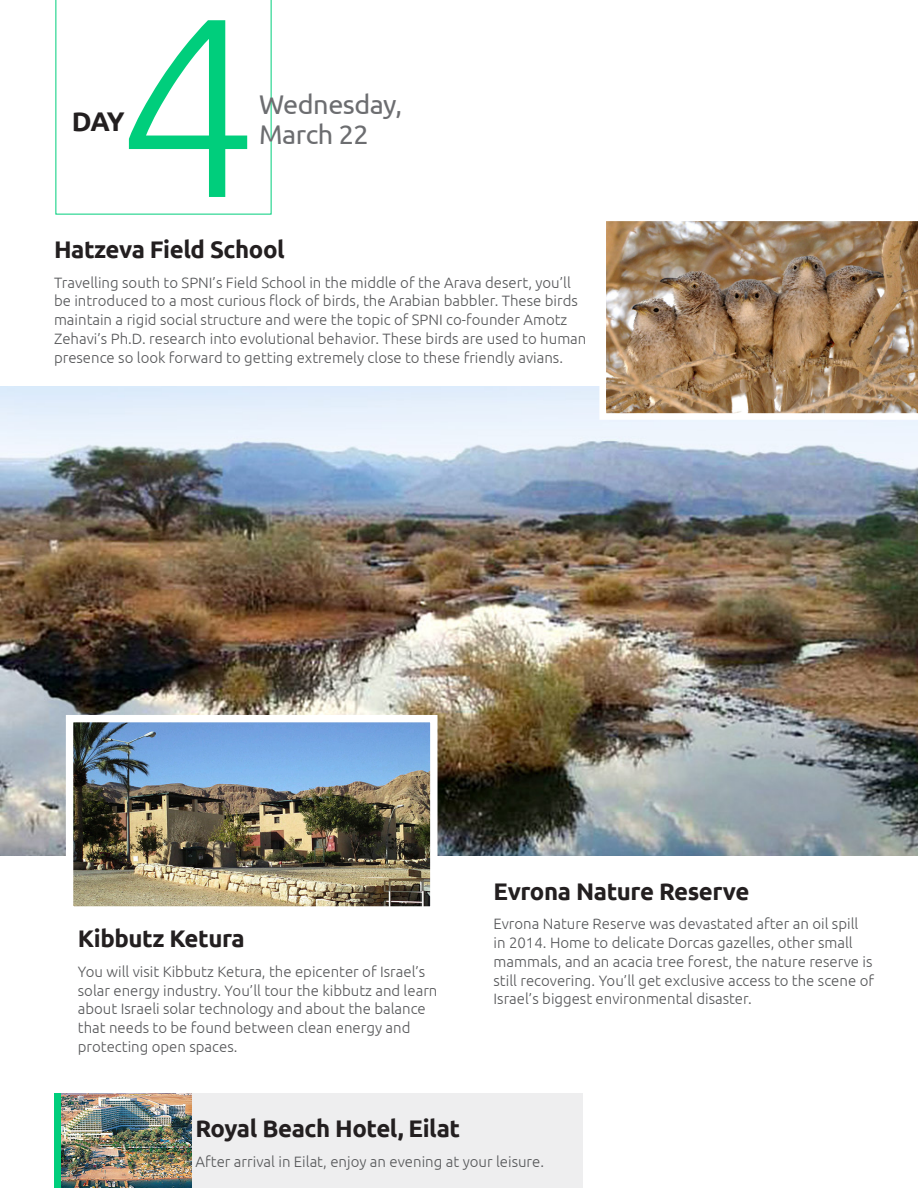
<style>
.page{position:relative;width:918px;height:1188px;background:#fff}
.page>*{position:absolute;margin:0;border:0;box-sizing:border-box;transform-origin:0 0}
.t1{font:300 255px "Ubuntu";color:#00ce7c}
.t2{font:27px "Ubuntu";letter-spacing:-.015em;color:#6c6d70}
.t3{font:700 27px "Ubuntu";color:#231f20}
.t4{font:700 24px "Ubuntu";letter-spacing:-.015em;color:#231f20}
.Text_2{font:300 15px/18.8px "Ubuntu";color:#57585a}
</style>
<div class="page">
<svg style="left:56px;top:0;width:216px;height:214px"></svg>
<div style="left:178px;top:1094px;width:405px;height:94px;background:#eeeeef"></div>
<img style="left:61px;top:1094px;width:131px;height:94px">
<img style="left:0;top:387px;width:918px;height:468px">
<img style="left:599px;top:221px;width:319px;height:199px">
<svg style="left:917px;top:221px;width:1px;height:195px"></svg>
<img style="left:74px;top:723px;width:356px;height:183px">
<div style="left:66px;top:715px;width:372px;height:199px;border:7px solid #fff"></div>
<div style="left:54px;top:1094px;width:7px;height:94px;background:#00ce7c"></div>
<h1 class="t1" style="left:116px;top:-47px;width:145px">4</h1>
<h1 class="t3" style="left:72px;top:105px;width:54px">DAY</h1>
<h1 class="t2" style="left:259px;top:88px;width:145px">Wednesday,</h1>
<h1 class="t2" style="left:259px;top:118px;width:111px">March 22</h1>
<h2 class="t4" style="left:54px;top:235px;width:232px">Hatzeva Field School</h2>
<p class="Text_2" style="left:54px;top:273px;width:534px">Travelling south to SPNI’s Field School in the middle of the Arava desert, you’ll be introduced to a most curious flock of birds, the Arabian babbler. These birds maintain a rigid social structure and were the topic of SPNI co-founder Amotz Zehavi’s Ph.D. research into evolutional behavior. These birds are used to human presence so look forward to getting extremely close to these friendly avians.</p>
<h2 class="t4" style="left:78px;top:924px;width:169px">Kibbutz Ketura</h2>
<p class="Text_2" style="left:78px;top:962px;width:361px">You will visit Kibbutz Ketura, the epicenter of Israel’s solar energy industry. You’ll tour the kibbutz and learn about Israeli solar technology and about the balance that needs to be found between clean energy and protecting open spaces.</p>
<h2 class="t4" style="left:494px;top:877px;width:257px">Evrona Nature Reserve</h2>
<p class="Text_2" style="left:494px;top:914px;width:382px">Evrona Nature Reserve was devastated after an oil spill in 2014. Home to delicate Dorcas gazelles, other small mammals, and an acacia tree forest, the nature reserve is still recovering. You’ll get exclusive access to the scene of Israel’s biggest environmental disaster.</p>
<h2 class="t4" style="left:196px;top:1114px;width:266px">Royal Beach Hotel, Eilat</h2>
<p class="Text_2" style="left:196px;top:1152px;width:350px">After arrival in Eilat, enjoy an evening at your leisure.</p>
</div>
